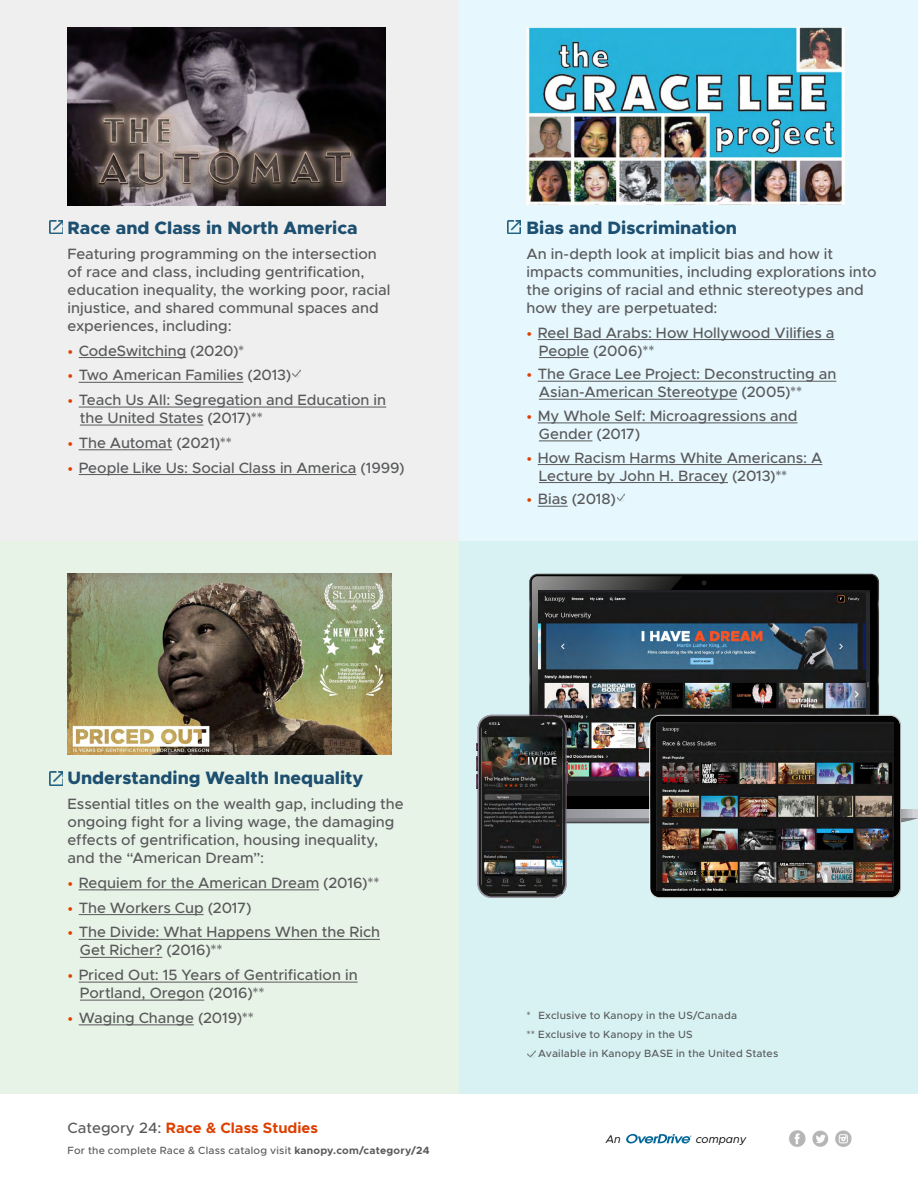
<style>
.page{position:relative;width:918px;height:1188px;background:#fff}
.page>*{position:absolute;margin:0;border:0;box-sizing:border-box;transform-origin:0 0}
.t1{font:800 18px "Metropolis";color:#1c4f70}
.t2{font:500 15px/18px "Metropolis";color:#58595b}
.t3{font:700 15px "Metropolis";color:#de3f00}
.t4{font:italic 11.25px "Metropolis";color:#000}
.t5{font:500 10.5px/19.4px "Metropolis";letter-spacing:.02em;color:#58595b}
.s1{font-weight:700;font-size:13.5px;color:#de3f00}
.s2{font-weight:500;color:#58595b}
.s3{font-weight:700}
</style>
<div class="page">
<div style="left:459px;top:540px;width:459px;height:554px;background:#d8f2f3"></div>
<div style="left:0;top:540px;width:459px;height:554px;background:#e8f3e7"></div>
<div style="left:459px;top:0;width:459px;height:540px;background:#e6f7fd"></div>
<div style="left:0;top:0;width:459px;height:540px;background:#efefef"></div>
<hr style="left:538px;top:339px;width:297px;height:1px;background:#58595b">
<hr style="left:539px;top:357px;width:50px;height:1px;background:#58595b">
<hr style="left:538px;top:381px;width:298px;height:1px;background:#58595b">
<hr style="left:539px;top:399px;width:198px;height:1px;background:#58595b">
<hr style="left:538px;top:423px;width:260px;height:1px;background:#58595b">
<hr style="left:539px;top:441px;width:53px;height:1px;background:#58595b">
<hr style="left:538px;top:464px;width:284px;height:1px;background:#58595b">
<hr style="left:539px;top:482px;width:189px;height:1px;background:#58595b">
<hr style="left:538px;top:506px;width:30px;height:1px;background:#58595b">
<svg style="left:617px;top:494px;width:8px;height:7px"></svg>
<hr style="left:79px;top:890px;width:240px;height:1px;background:#58595b">
<hr style="left:79px;top:914px;width:125px;height:1px;background:#58595b">
<hr style="left:79px;top:939px;width:301px;height:1px;background:#58595b">
<hr style="left:80px;top:957px;width:82px;height:1px;background:#58595b">
<hr style="left:79px;top:982px;width:279px;height:1px;background:#58595b">
<hr style="left:80px;top:1000px;width:124px;height:1px;background:#58595b">
<hr style="left:79px;top:1025px;width:115px;height:1px;background:#58595b">
<hr style="left:79px;top:357px;width:107px;height:1px;background:#58595b">
<hr style="left:79px;top:382px;width:164px;height:1px;background:#58595b">
<hr style="left:79px;top:407px;width:307px;height:1px;background:#58595b">
<hr style="left:80px;top:425px;width:123px;height:1px;background:#58595b">
<hr style="left:79px;top:450px;width:93px;height:1px;background:#58595b">
<hr style="left:79px;top:474px;width:277px;height:1px;background:#58595b">
<svg style="left:293px;top:370px;width:7px;height:7px"></svg>
<img style="left:68px;top:27px;width:317px;height:179px">
<img style="left:526px;top:27px;width:318px;height:177px">
<img style="left:68px;top:574px;width:324px;height:180px">
<img style="left:50px;top:220px;width:13px;height:14px">
<img style="left:507px;top:220px;width:13px;height:14px">
<svg style="left:50px;top:772px;width:13px;height:13px"></svg>
<svg style="left:626px;top:1134px;width:65px;height:9px"></svg>
<img style="left:789px;top:1130px;width:17px;height:17px">
<img style="left:812px;top:1130px;width:17px;height:17px">
<img style="left:835px;top:1130px;width:17px;height:17px">
<svg style="left:528px;top:1050px;width:7px;height:8px"></svg>
<img style="left:477px;top:576px;width:441px;height:322px">
<img style="left:482px;top:719px;width:81px;height:175px">
<p class="t1" style="left:68px;top:216px;width:292px">Race and Class in North America</p>
<p class="t2" style="left:68px;top:245px;width:324px">Featuring programming on the intersection of race and class, including gentrification, education inequality, the working poor, racial injustice, and shared communal spaces and experiences, including:</p>
<p class="t2" style="left:68px;top:341px;width:178px"><span class="s1">•</span> CodeSwitching (2020)*</p>
<p class="t2" style="left:68px;top:366px;width:225px"><span class="s1">•</span> Two American Families (2013)</p>
<p class="t2" style="left:80px;top:391px;width:308px;text-indent:-12px"><span class="s1">•</span> Teach Us All: Segregation and Education in the United States (2017)**</p>
<p class="t2" style="left:68px;top:434px;width:166px"><span class="s1">•</span> The Automat (2021)**</p>
<p class="t2" style="left:68px;top:458px;width:339px"><span class="s1">•</span> People Like Us: Social Class in America (1999)</p>
<p class="t1" style="left:526px;top:216px;width:212px">Bias and Discrimination</p>
<p class="t2" style="left:526px;top:245px;width:352px">An in-depth look at implicit bias and how it impacts communities, including explorations into the origins of racial and ethnic stereotypes and how they are perpetuated:</p>
<p class="t2" style="left:539px;top:323px;width:297px;text-indent:-12px"><span class="s1">•</span> Reel Bad Arabs: How Hollywood Vilifies a<br>People (2006)**</p>
<p class="t2" style="left:539px;top:365px;width:299px;text-indent:-12px"><span class="s1">•</span> The Grace Lee Project: Deconstructing an<br>Asian-American Stereotype (2005)**</p>
<p class="t2" style="left:539px;top:407px;width:260px;text-indent:-12px"><span class="s1">•</span> My Whole Self: Microagressions and<br>Gender (2017)</p>
<p class="t2" style="left:539px;top:448px;width:285px;text-indent:-12px"><span class="s1">•</span> How Racism Harms White Americans: A<br>Lecture by John H. Bracey (2013)**</p>
<p class="t2" style="left:526px;top:490px;width:91px"><span class="s1">•</span> Bias (2018)</p>
<p class="t1" style="left:68px;top:767px;width:297px">Understanding Wealth Inequality</p>
<p class="t2" style="left:68px;top:795px;width:338px">Essential titles on the wealth gap, including the ongoing fight for a living wage, the damaging effects of gentrification, housing inequality, and the “American Dream”:</p>
<p class="t2" style="left:68px;top:874px;width:313px"><span class="s1">•</span> Requiem for the American Dream (2016)**</p>
<p class="t2" style="left:68px;top:898px;width:185px"><span class="s1">•</span> The Workers Cup (2017)</p>
<p class="t2" style="left:80px;top:923px;width:302px;text-indent:-12px"><span class="s1">•</span> The Divide: What Happens When the Rich<br>Get Richer? (2016)**</p>
<p class="t2" style="left:80px;top:966px;width:279px;text-indent:-12px"><span class="s1">•</span> Priced Out: 15 Years of Gentrification in<br>Portland, Oregon (2016)**</p>
<p class="t2" style="left:68px;top:1009px;width:188px"><span class="s1">•</span> Waging Change (2019)**</p>
<p class="t3" style="left:68px;top:1119px;width:252px"><span class="s2">Category 24:</span> Race &amp; Class Studies</p>
<p class="t5" style="left:68px;top:1141px;width:364px">For the complete Race &amp; Class catalog visit <span class="s3">kanopy.com/category/24</span></p>
<p class="t5" style="left:526px;top:1005px;width:212px">* Exclusive to Kanopy in the US/Canada ** Exclusive to Kanopy in the US</p>
<p class="t5" style="left:538px;top:1044px;width:242px">Available in Kanopy BASE in the United States</p>
<p class="t4" style="left:606px;top:1132px;width:17px">An</p>
<p class="t4" style="left:696px;top:1132px;width:52px">company</p>
</div>
